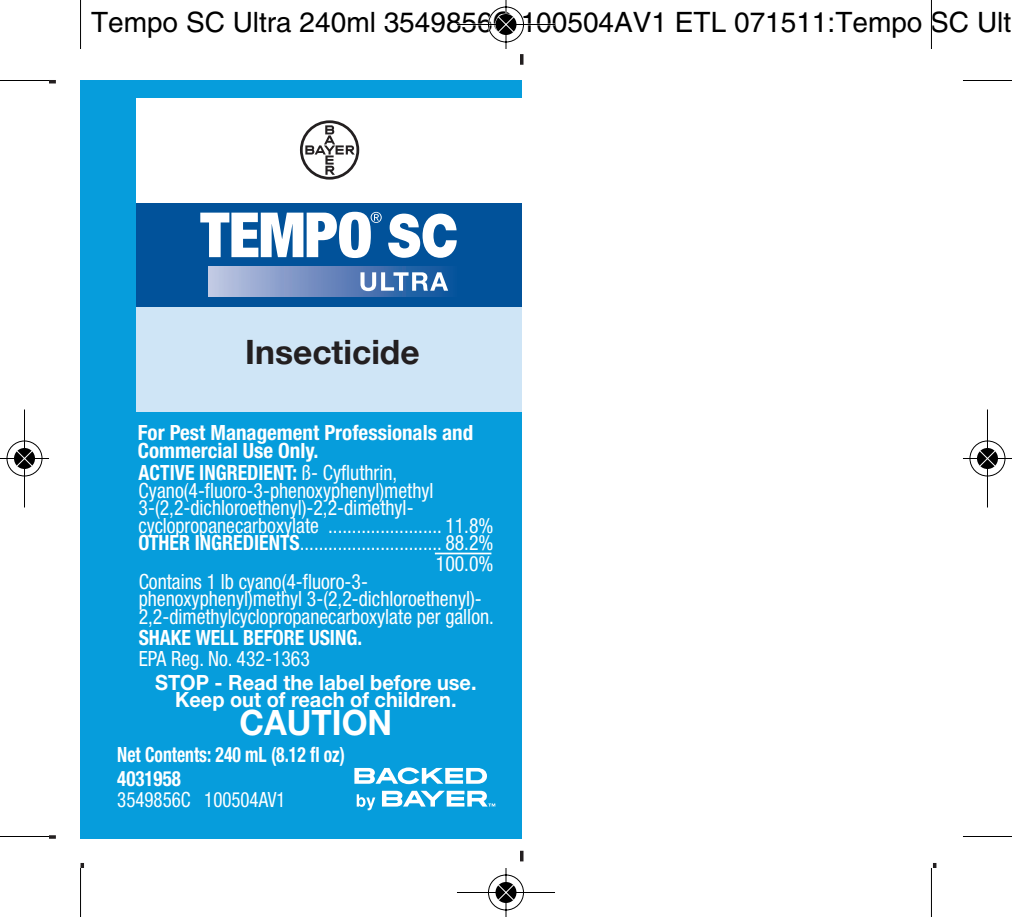
<style>
.page{position:relative;width:1012px;height:917px;background:#fff}
.page>*{position:absolute;margin:0;border:0;box-sizing:border-box;transform-origin:0 0}
.t1{font:700 35px "Helvetica Neue";color:#fff;scale:.95 1}
.t2{font:700 33.6px "Helvetica Neue";color:#231f20}
.t3{font:28px "Helvetica";color:#000}
.t4{font:condensed 21px/17.5px "Helvetica Neue";color:#fff;scale:.94 1}
.t5{font:700 21px/17.5px "Helvetica Neue";color:#fff;text-align:center;scale:.95 1}
.t6{font:700 condensed 21px/17.5px "Helvetica Neue";color:#fff}
.t7{font:700 condensed 21px "Helvetica Neue";color:#fff;scale:.84 1}
.t8{font:700 condensed 21px "Helvetica Neue";color:#fff;scale:.94 1}
.t9{font:condensed 21px "Helvetica Neue";color:#fff;scale:.9 1}
.t10{font:700 condensed 21px "Helvetica Neue";color:#fff;scale:.9 1}
.s1{font-weight:700}
</style>
<div class="page">
<div style="left:80px;top:80px;width:442px;height:759px;background:#069ddc"></div>
<div style="left:136px;top:99px;width:386px;height:104px;background:#fff"></div>
<div style="left:136px;top:203px;width:386px;height:105px;background:#01529a"></div>
<div style="left:136px;top:307px;width:386px;height:105px;background:#cfe5f6"></div>
<svg style="left:300px;top:120px;width:59px;height:60px"></svg>
<svg style="left:200px;top:212px;width:182px;height:46px"></svg>
<div style="left:209px;top:267px;width:247px;height:30px;background:linear-gradient(to right,#c2c3e1,#064c99)"></div>
<svg style="left:360px;top:272px;width:88px;height:19px;background:#86a7cd"></svg>
<svg style="left:388px;top:214px;width:69px;height:44px"></svg>
<svg style="left:354px;top:767px;width:133px;height:17px"></svg>
<svg style="left:382px;top:791px;width:113px;height:16px"></svg>
<svg style="left:357px;top:794px;width:18px;height:16px"></svg>
<hr style="left:435px;top:553px;width:56px;height:1px;background:#fff">
<svg style="left:49px;top:80px;width:7px;height:3px"></svg>
<svg style="left:49px;top:835px;width:7px;height:4px"></svg>
<svg style="left:80px;top:863px;width:4px;height:5px"></svg>
<svg style="left:932px;top:863px;width:4px;height:5px"></svg>
<hr style="left:80px;top:0;width:1px;height:49px;background:#000">
<hr style="left:0;top:80px;width:49px;height:1px;background:#000">
<hr style="left:930px;top:0;width:2px;height:49px;background:#000">
<hr style="left:962px;top:80px;width:50px;height:1px;background:#000">
<hr style="left:80px;top:868px;width:1px;height:49px;background:#000">
<hr style="left:0;top:836px;width:49px;height:1px;background:#000">
<hr style="left:930px;top:868px;width:2px;height:49px;background:#000">
<hr style="left:962px;top:836px;width:50px;height:1px;background:#000">
<svg style="left:457px;top:0;width:98px;height:65px"></svg>
<svg style="left:457px;top:851px;width:98px;height:66px"></svg>
<svg style="left:0;top:409px;width:49px;height:99px"></svg>
<svg style="left:963px;top:409px;width:49px;height:99px"></svg>
<h3 class="t3" style="left:91px;top:11px;width:921px">Tempo SC Ultra 240ml 3549856C 100504AV1 ETL 071511:Tempo SC Ult</h3>
<h2 class="t2" style="left:245px;top:331px;width:176px">Insecticide</h2>
<p class="t6" style="left:138px;top:426px;width:337px">For Pest Management Professionals and<br>Commercial Use Only.</p>
<p class="t4" style="left:139px;top:466px;width:379px"><span class="s1">ACTIVE INGREDIENT:</span> ß- Cyfluthrin, Cyano(4-fluoro-3-phenoxyphenyl)methyl 3-(2,2-dichloroethenyl)-2,2-dimethyl&shy;cyclopropanecarboxylate ........................ 11.8% <span class="s1">OTHER INGREDIENTS</span>.............................. 88.2%</p>
<p class="t4" style="left:436px;top:557px;width:63px">100.0%</p>
<p class="t4" style="left:139px;top:574px;width:379px">Contains 1 lb cyano(4-fluoro-3- phenoxyphenyl)methyl 3-(2,2-dichloroethenyl)-<br>2,2-dimethylcyclopropanecarboxylate per gallon.</p>
<p class="t8" style="left:139px;top:630px;width:239px">SHAKE WELL BEFORE USING.</p>
<p class="t4" style="left:139px;top:651px;width:184px">EPA Reg. No. 432-1363</p>
<p class="t5" style="left:155px;top:675px;width:340px">STOP - Read the label before use.<br>Keep out of reach of children.</p>
<h1 class="t1" style="left:239px;top:710px;width:162px">CAUTION</h1>
<p class="t10" style="left:117px;top:771px;width:72px">4031958</p>
<p class="t9" style="left:117px;top:792px;width:188px">3549856C 100504AV1</p>
<p class="t7" style="left:117px;top:747px;width:272px">Net Contents: 240 mL (8.12 fl oz)</p>
</div>
